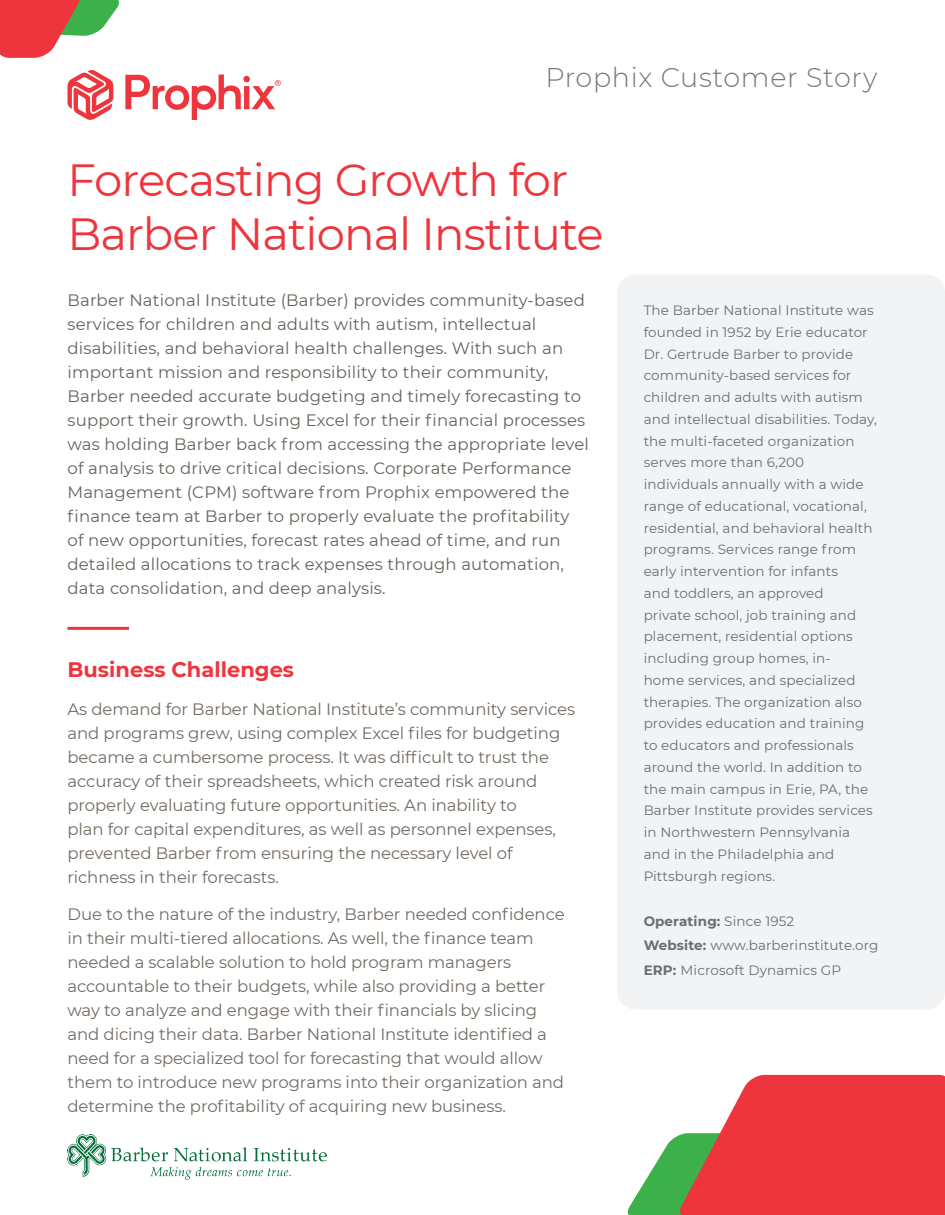
<style>
.page{position:relative;width:945px;height:1215px;background:#fff}
.page>*{position:absolute;margin:0;border:0;box-sizing:border-box;transform-origin:0 0}
.t1{font:45px/54px "Montserrat";letter-spacing:-.02em;color:#ee353d}
.t2{font:300 27px "Montserrat";letter-spacing:.025em;color:#7f776f}
.t3{font:700 21px "Montserrat";color:#ee353d}
.t4{font:16.5px/24px "Montserrat";letter-spacing:-.005em;color:#746b63}
.t5{font:16.5px/24px "Montserrat";letter-spacing:.01em;color:#696159}
.t6{font:13.5px/21.8px "Montserrat";letter-spacing:.01em;color:#6c6d70}
.t7{font:700 13.5px "Montserrat";letter-spacing:.01em;color:#6c6d70}
.s1{font-weight:400}
.s2{font-weight:700}
</style>
<div class="page">
<img style="left:68px;top:1134px;width:259px;height:46px">
<div style="left:617px;top:275px;width:328px;height:735px;background:#f2f3f4;border-radius:18px"></div>
<hr style="left:68px;top:627px;width:61px;height:3px;background:#ee353d">
<svg style="left:0;top:0;width:119px;height:58px"></svg>
<svg style="left:627px;top:1075px;width:318px;height:140px"></svg>
<svg style="left:125px;top:75px;width:156px;height:45px"></svg>
<svg style="left:68px;top:70px;width:45px;height:50px"></svg>
<p class="t2" style="left:545px;top:60px;width:334px">Prophix Customer Story</p>
<p class="t1" style="left:68px;top:151px;width:538px">Forecasting Growth for<br>Barber National Institute</p>
<p class="t5" style="left:68px;top:287px;width:523px">Barber National Institute (Barber) provides community-based services for children and adults with autism, intellectual disabilities, and behavioral health challenges. With such an important mission and responsibility to their community, Barber needed accurate budgeting and timely forecasting to support their growth. Using Excel for their financial processes was holding Barber back from accessing the appropriate level of analysis to drive critical decisions. Corporate Performance Management (CPM) software from Prophix empowered the finance team at Barber to properly evaluate the profitability of new opportunities, forecast rates ahead of time, and run detailed allocations to track expenses through automation, data consolidation, and deep analysis.</p>
<p class="t3" style="left:68px;top:655px;width:228px">Business Challenges</p>
<p class="t4" style="left:68px;top:696px;width:509px">As demand for Barber National Institute’s community services and programs grew, using complex Excel files for budgeting became a cumbersome process. It was difficult to trust the accuracy of their spreadsheets, which created risk around properly evaluating future opportunities. An inability to<br>plan for capital expenditures, as well as personnel expenses, prevented Barber from ensuring the necessary level of richness in their forecasts.</p>
<p class="t4" style="left:68px;top:902px;width:499px">Due to the nature of the industry, Barber needed confidence in their multi-tiered allocations. As well, the finance team needed a scalable solution to hold program managers accountable to their budgets, while also providing a better way to analyze and engage with their financials by slicing and dicing their data. Barber National Institute identified a need for a specialized tool for forecasting that would allow them to introduce new programs into their organization and determine the profitability of acquiring new business.</p>
<p class="t6" style="left:644px;top:299px;width:235px">The Barber National Institute was founded in 1952 by Erie educator<br>Dr. Gertrude Barber to provide community-based services for children and adults with autism and intellectual disabilities. Today, the multi-faceted organization serves more than 6,200 individuals annually with a wide range of educational, vocational, residential, and behavioral health programs. Services range from early intervention for infants<br>and toddlers, an approved<br>private school, job training and placement, residential options including group homes, in-<br>home services, and specialized therapies. The organization also provides education and training to educators and professionals around the world. In addition to the main campus in Erie, PA, the<br>Barber Institute provides services in Northwestern Pennsylvania and in the Philadelphia and<br>Pittsburgh regions.</p>
<p class="t7" style="left:644px;top:911px;width:152px">Operating: <span class="s1">Since 1952</span></p>
<p class="t6" style="left:644px;top:934px;width:236px"><span class="s2">Website:</span> www.barberinstitute.org</p>
<p class="t6" style="left:644px;top:959px;width:199px"><span class="s2">ERP:</span> Microsoft Dynamics GP</p>
</div>
